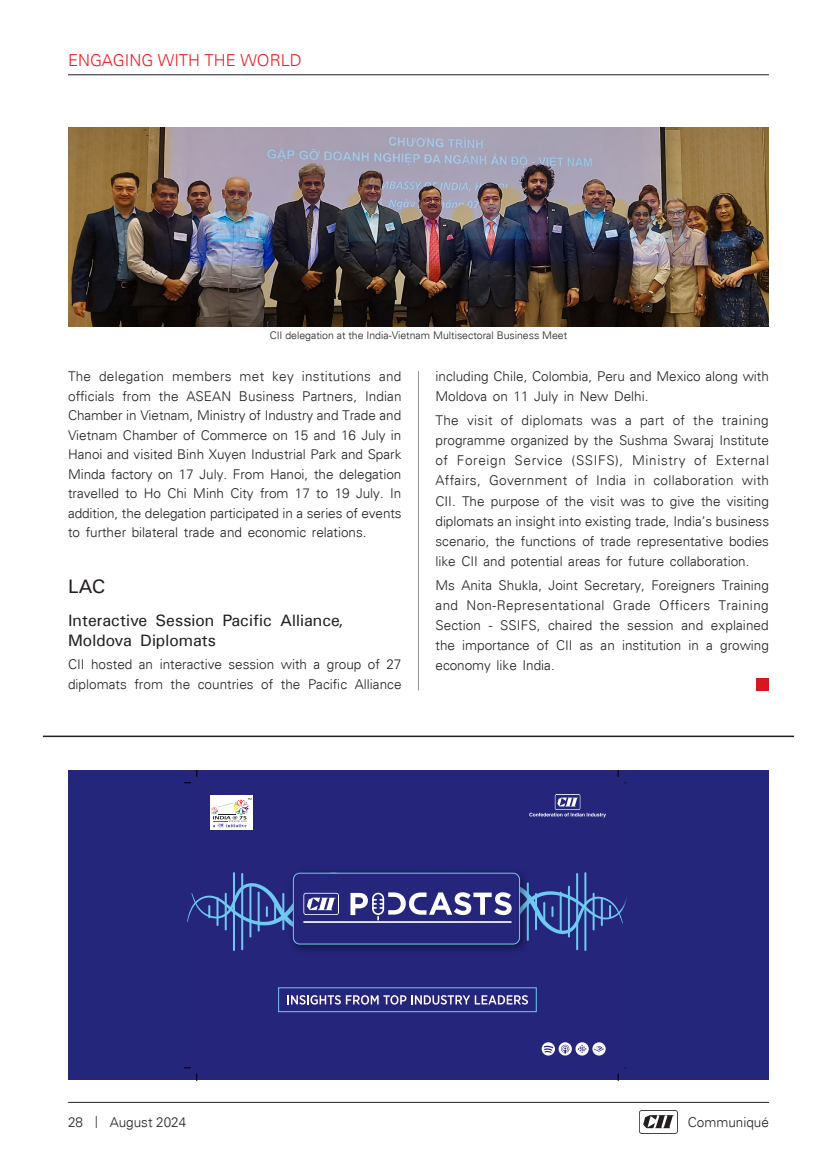
<style>
.page{position:relative;width:837px;height:1161px;background:#fff}
.page>*{position:absolute;margin:0;border:0;box-sizing:border-box;transform-origin:0 0}
.ID_New_country_2016{font:19.5px "Univers";color:#231f20}
.cov-subHeading{font:16.5px/19.8px "Univers";color:#231f20}
.Sector{font:300 16.5px "Univers";color:#ee1d23}
.Comm_Running{font:300 13.5px/20.1px "Univers";color:#231f20;text-align:justify}
.comm-caption{font:300 10.5px "Univers";color:#231f20}
.s1{font-size:12px}
</style>
<div class="page">
<img style="left:640px;top:1111px;width:37px;height:23px">
<hr style="left:68px;top:1102px;width:701px;height:1px;background:#231f20">
<div style="left:68px;top:770px;width:701px;height:310px;background:#24267b"></div>
<svg style="left:529px;top:794px;width:77px;height:23px"></svg>
<div style="left:210px;top:796px;width:42px;height:34px;background:linear-gradient(to right,#fff,#fff)"></div>
<svg style="left:211px;top:798px;width:40px;height:29px"></svg>
<svg style="left:542px;top:1042px;width:64px;height:14px"></svg>
<div style="left:278px;top:987px;width:259px;height:25px;border:1px solid #6fc9f1"></div>
<svg style="left:287px;top:995px;width:241px;height:10px"></svg>
<hr style="left:241px;top:873px;width:2px;height:77px;background:#6fc9f1">
<hr style="left:233px;top:872px;width:2px;height:79px;background:#6fc9f1">
<hr style="left:576px;top:873px;width:2px;height:77px;background:#6fc9f1">
<hr style="left:584px;top:872px;width:2px;height:79px;background:#6fc9f1">
<img style="left:292px;top:871px;width:234px;height:81px">
<div style="left:293px;top:873px;width:227px;height:71px;border:1px solid #71c9f1;border-radius:6px"></div>
<svg style="left:187px;top:873px;width:440px;height:68px"></svg>
<svg style="left:184px;top:770px;width:13px;height:13px"></svg>
<svg style="left:184px;top:1068px;width:13px;height:12px"></svg>
<hr style="left:68px;top:75px;width:701px;height:1px;background:#231f20">
<img style="left:68px;top:128px;width:701px;height:198px">
<hr style="left:418px;top:371px;width:1px;height:319px;background:#939598">
<hr style="left:43px;top:736px;width:751px;height:1px;background:#231f20">
<div style="left:756px;top:678px;width:13px;height:12px;background:#d7171f"></div>
<p class="Sector" style="left:68px;top:50px;width:235px">ENGAGING WITH THE WORLD</p>
<p class="comm-caption" style="left:270px;top:329px;width:299px">CII delegation at the India-Vietnam Multisectoral Business Meet</p>
<p class="Comm_Running" style="left:68px;top:367px;width:335px;line-height:19.5px">The delegation members met key institutions and officials from the ASEAN Business Partners, Indian Chamber in Vietnam, Ministry of Industry and Trade and Vietnam Chamber of Commerce on 15 and 16 July in Hanoi and visited Binh Xuyen Industrial Park and Spark Minda factory on 17 July. From Hanoi, the delegation travelled to Ho Chi Minh City from 17 to 19 July. In addition, the delegation participated in a series of events to further bilateral trade and economic relations.</p>
<p class="ID_New_country_2016" style="left:68px;top:574px;width:39px">LAC</p>
<p class="cov-subHeading" style="left:68px;top:610px;width:277px">Interactive Session Pacific Alliance,<br>Moldova Diplomats</p>
<p class="Comm_Running" style="left:68px;top:655px;width:335px;line-height:19.5px">CII hosted an interactive session with a group of 27 diplomats from the countries of the Pacific Alliance</p>
<p class="Comm_Running" style="left:436px;top:366px;width:335px">including Chile, Colombia, Peru and Mexico along with<br>Moldova on 11 July in New Delhi.</p>
<p class="Comm_Running" style="left:436px;top:411px;width:335px">The visit of diplomats was a part of the training programme organized by the Sushma Swaraj Institute of Foreign Service (SSIFS), Ministry of External Affairs, Government of India in collaboration with CII. The purpose of the visit was to give the visiting diplomats an insight into existing trade, India’s business scenario, the functions of trade representative bodies like CII and potential areas for future collaboration.</p>
<p class="Comm_Running" style="left:436px;top:575px;width:335px">Ms Anita Shukla, Joint Secretary, Foreigners Training and Non-Representational Grade Officers Training Section - SSIFS, chaired the session and explained the importance of CII as an institution in a growing economy like India.</p>
<p class="Comm_Running" style="left:68px;top:1112px;width:120px">28 <span class="s1">|</span> August 2024</p>
<p class="Comm_Running" style="left:688px;top:1112px;width:83px">Communiqué</p>
</div>
